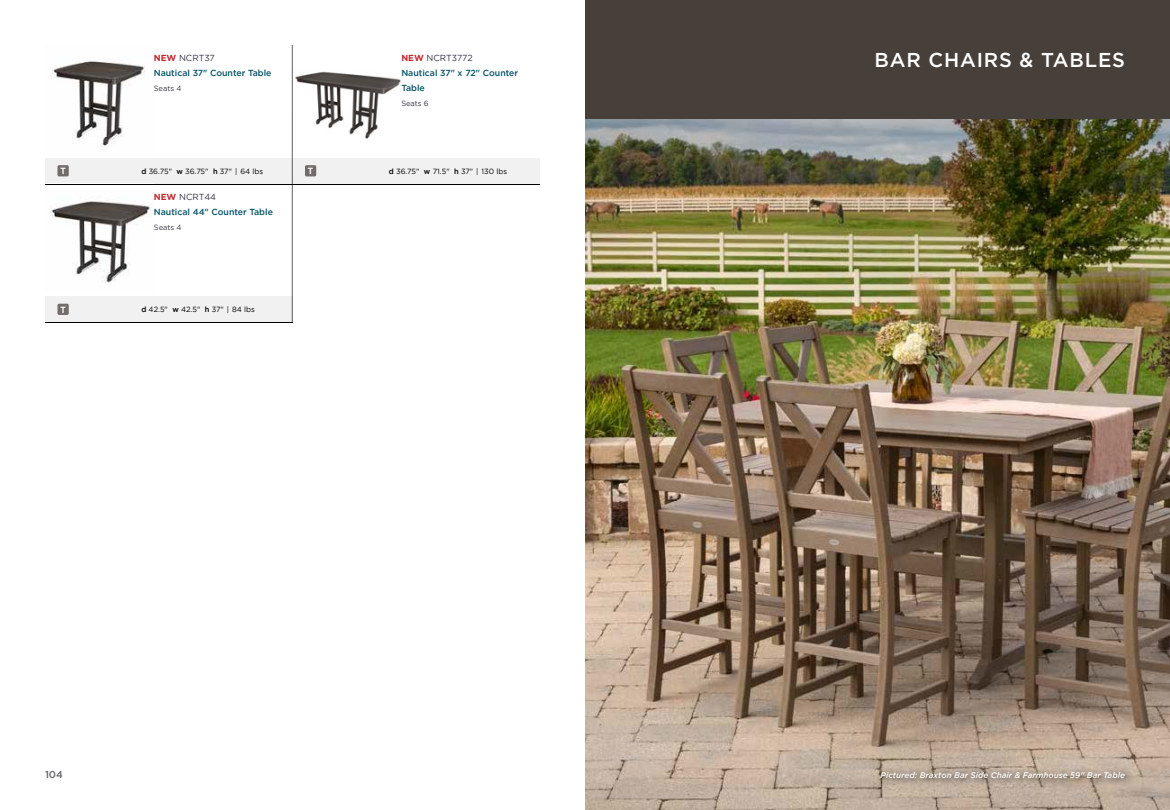
<style>
.page{position:relative;width:1170px;height:810px;background:#fff}
.page>*{position:absolute;margin:0;border:0;box-sizing:border-box;transform-origin:0 0}
.t1{font:500 20px "Gotham";letter-spacing:.04em;color:#fff}
.t2{font:500 10px "Gotham";color:#636466}
.t3{font:500 8.75px/15px "Gotham";letter-spacing:-.01em;color:#045265}
.t4{font:700 8.75px "Arial";color:#fff}
.t5{font:italic 500 8.12px "Gotham";color:#fff}
.t6{font:7.5px "Gotham";color:#000}
.t7{font:7.5px "Gotham";color:#343741}
.s1{font-weight:700;color:#bd282e}
.s2{font-weight:400;color:#343741}
.s3{font-weight:500}
</style>
<div class="page">
<img style="left:585px;top:118px;width:585px;height:692px">
<div style="left:585px;top:0;width:585px;height:118px;background:#47403a"></div>
<div style="left:45px;top:158px;width:495px;height:26px;background:#f1f1f2"></div>
<div style="left:45px;top:296px;width:247px;height:26px;background:#f1f1f2"></div>
<img style="left:876px;top:767px;width:257px;height:19px">
<div style="left:58px;top:165px;width:11px;height:11px;background:#726c6a;border-radius:2px"></div>
<div style="left:305px;top:165px;width:11px;height:11px;background:#726c6a;border-radius:2px"></div>
<div style="left:57px;top:304px;width:12px;height:11px;background:#726c6a;border-radius:2px"></div>
<img style="left:51px;top:58px;width:94px;height:90px">
<img style="left:295px;top:71px;width:106px;height:68px">
<img style="left:50px;top:200px;width:100px;height:83px">
<hr style="left:45px;top:184px;width:495px;height:1px;background:#000">
<hr style="left:45px;top:322px;width:247px;height:1px;background:#000">
<hr style="left:292px;top:45px;width:1px;height:278px;background:#000">
<p class="t3" style="left:154px;top:50px;width:119px"><span class="s1">NEW</span> <span class="s2">NCRT37<br></span>Nautical 37" Counter Table</p>
<p class="t7" style="left:154px;top:84px;width:29px">Seats 4</p>
<p class="t3" style="left:401px;top:50px;width:118px"><span class="s1">NEW</span> <span class="s2">NCRT3772<br></span>Nautical 37" x 72" Counter<br>Table</p>
<p class="t7" style="left:401px;top:99px;width:29px">Seats 6</p>
<p class="t6" style="left:141px;top:166px;width:123px"><span class="s3">d</span> 36.75" <span class="s3">w</span> 36.75" <span class="s3">h</span> 37" | 64 lbs</p>
<p class="t6" style="left:389px;top:166px;width:120px"><span class="s3">d</span> 36.75" <span class="s3">w</span> 71.5" <span class="s3">h</span> 37" | 130 lbs</p>
<p class="t4" style="left:60px;top:165px;width:7px">T</p>
<p class="t4" style="left:308px;top:165px;width:7px">T</p>
<p class="t4" style="left:60px;top:304px;width:7px">T</p>
<p class="t3" style="left:154px;top:189px;width:121px"><span class="s1">NEW</span> <span class="s2">NCRT44<br></span>Nautical 44" Counter Table</p>
<p class="t7" style="left:154px;top:222px;width:29px">Seats 4</p>
<p class="t6" style="left:141px;top:305px;width:115px"><span class="s3">d</span> 42.5" <span class="s3">w</span> 42.5" <span class="s3">h</span> 37" | 84 lbs</p>
<h1 class="t1" style="left:875px;top:47px;width:252px">BAR CHAIRS &amp; TABLES</h1>
<p class="t2" style="left:45px;top:768px;width:20px">104</p>
<p class="t5" style="left:881px;top:770px;width:246px">Pictured: Braxton Bar Side Chair &amp; Farmhouse 59" Bar Table</p>
</div>
